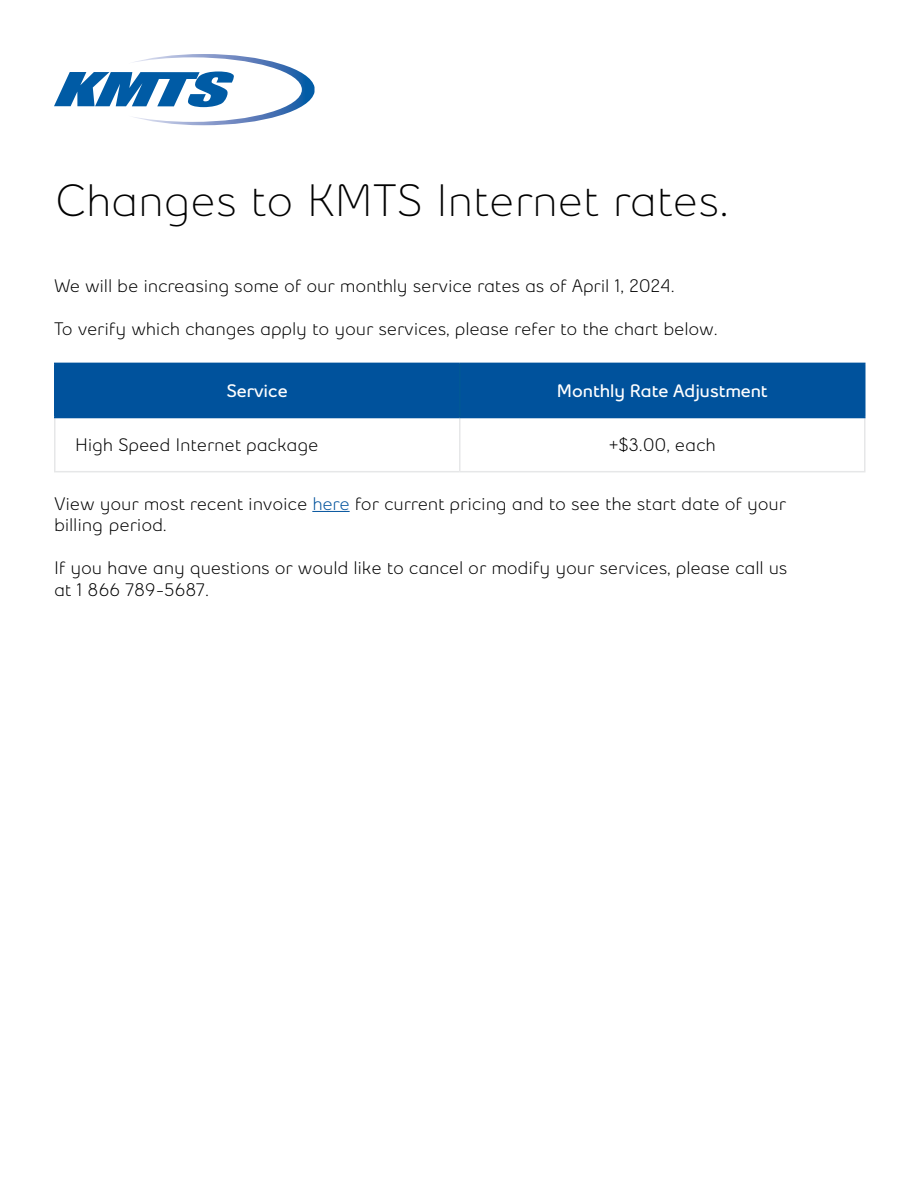
<style>
.page{position:relative;width:918px;height:1188px;background:#fff}
.page>*{position:absolute;margin:0;border:0;box-sizing:border-box;transform-origin:0 0}
.t1{font:45px "Bell Slim";letter-spacing:-.01em;color:#000}
.t2{font:500 18px/21.6px "Bell Slim";letter-spacing:-.01em;color:#000}
.t3{font:800 18px "Bell Slim";color:#fff}
.s1{color:#00529c}
</style>
<div class="page">
<hr style="left:312px;top:511px;width:38px;height:1px;background:#00529c">
<div style="left:56px;top:364px;width:808px;height:53px;background:#00529c"></div>
<hr style="left:54px;top:418px;width:2px;height:53px;background:#e6e7e8">
<hr style="left:864px;top:418px;width:2px;height:53px;background:#e6e7e8">
<hr style="left:459px;top:418px;width:1px;height:53px;background:#e6e7e8">
<hr style="left:54px;top:471px;width:406px;height:1px;background:#e6e7e8">
<hr style="left:460px;top:471px;width:406px;height:1px;background:#e6e7e8">
<hr style="left:459px;top:364px;width:1px;height:53px;background:#005895">
<hr style="left:54px;top:363px;width:406px;height:1px;background:#00529c">
<hr style="left:54px;top:364px;width:2px;height:53px;background:#00529c">
<hr style="left:460px;top:363px;width:406px;height:1px;background:#00529c">
<hr style="left:864px;top:364px;width:2px;height:53px;background:#00529c">
<hr style="left:54px;top:417px;width:406px;height:1px;background:#00529c">
<hr style="left:460px;top:417px;width:406px;height:1px;background:#00529c">
<svg style="left:54px;top:54px;width:261px;height:71px"></svg>
<p class="t1" style="left:54px;top:173px;width:677px">Changes to KMTS Internet rates.</p>
<p class="t2" style="left:54px;top:275px;width:622px">We will be increasing some of our monthly service rates as of April 1, 2024.</p>
<p class="t2" style="left:54px;top:318px;width:665px">To verify which changes apply to your services, please refer to the chart below.</p>
<p class="t3" style="left:227px;top:380px;width:62px">Service</p>
<p class="t3" style="left:557px;top:380px;width:212px">Monthly Rate Adjustment</p>
<p class="t2" style="left:75px;top:434px;width:245px">High Speed Internet package</p>
<p class="t2" style="left:609px;top:434px;width:108px">+$3.00, each</p>
<p class="t2" style="left:54px;top:493px;width:734px">View your most recent invoice <span class="s1">here</span> for current pricing and to see the start date of your billing period.</p>
<p class="t2" style="left:54px;top:557px;width:735px">If you have any questions or would like to cancel or modify your services, please call us at 1 866 789-5687.</p>
</div>
